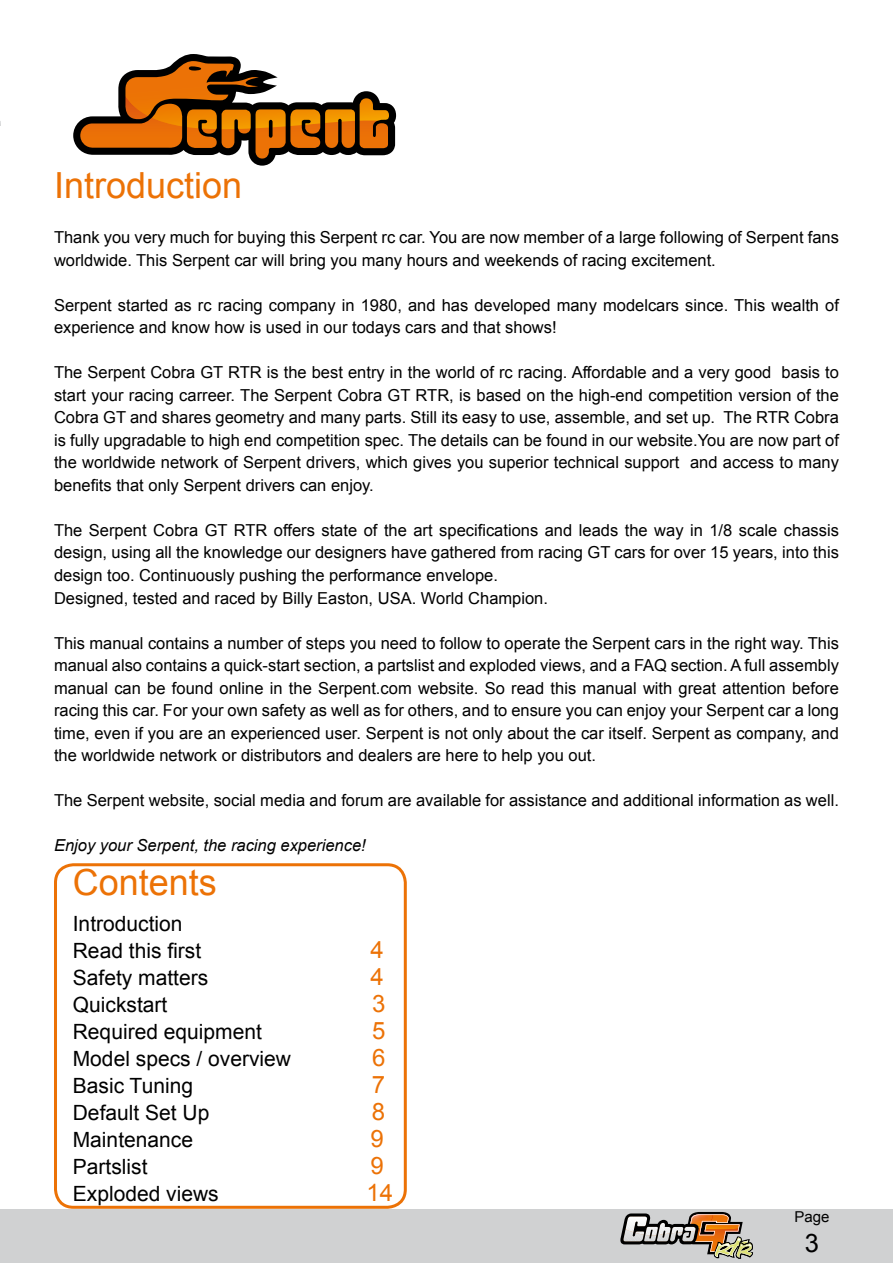
<style>
.page{position:relative;width:893px;height:1263px;background:#fff}
.page>*{position:absolute;margin:0;border:0;box-sizing:border-box;transform-origin:0 0}
.t1{font:36px "Arial";color:#ec7206}
.t2{font:25.5px "Arial";color:#000}
.t3{font:24px "Arial";color:#ec7206}
.t4{font:21px/27px "Arial";color:#000}
.t5{font:16.5px/22.5px "Arial";color:#000}
.t6{font:italic 16.5px "Arial";color:#000}
.t7{font:15px "Arial";color:#000}
</style>
<div class="page">
<div style="left:0;top:1209px;width:893px;height:54px;background:#d0d1d2"></div>
<svg style="left:620px;top:1212px;width:133px;height:47px"></svg>
<svg style="left:73px;top:54px;width:323px;height:112px"></svg>
<div style="left:54px;top:863px;width:353px;height:346px;border:3px solid #ec7206;border-radius:18px"></div>
<h1 class="t1" style="left:54px;top:162px;width:190px">Introduction</h1>
<p class="t5" style="left:54px;top:227px;width:786px">Thank you very much for buying this Serpent rc car. You are now member of a large following of Serpent fans worldwide. This Serpent car will bring you many hours and weekends of racing excitement.</p>
<p class="t5" style="left:54px;top:294px;width:786px">Serpent started as rc racing company in 1980, and has developed many modelcars since. This wealth of experience and know how is used in our todays cars and that shows!</p>
<p class="t5" style="left:54px;top:362px;width:786px;text-align:justify">The Serpent Cobra GT RTR is the best entry in the world of rc racing. Affordable and a very good basis to start your racing carreer. The Serpent Cobra GT RTR, is based on the high-end competition version of the Cobra GT and shares geometry and many parts. Still its easy to use, assemble, and set up. The RTR Cobra is fully upgradable to high end competition spec. The details can be found in our website.You are now part of the worldwide network of Serpent drivers, which gives you superior technical support and access to many benefits that only Serpent drivers can enjoy.</p>
<p class="t5" style="left:54px;top:519px;width:786px">The Serpent Cobra GT RTR offers state of the art specifications and leads the way in 1/8 scale chassis design, using all the knowledge our designers have gathered from racing GT cars for over 15 years, into this design too. Continuously pushing the performance envelope.<br>Designed, tested and raced by Billy Easton, USA. World Champion.</p>
<p class="t5" style="left:54px;top:632px;width:786px;text-align:justify">This manual contains a number of steps you need to follow to operate the Serpent cars in the right way. This manual also contains a quick-start section, a partslist and exploded views, and a FAQ section. A full assembly manual can be found online in the Serpent.com website. So read this manual with great attention before racing this car. For your own safety as well as for others, and to ensure you can enjoy your Serpent car a long time, even if you are an experienced user. Serpent is not only about the car itself. Serpent as company, and the worldwide network or distributors and dealers are here to help you out.</p>
<p class="t5" style="left:54px;top:789px;width:786px">The Serpent website, social media and forum are available for assistance and additional information as well.</p>
<p class="t6" style="left:54px;top:834px;width:313px">Enjoy your Serpent, the racing experience!</p>
<h1 class="t1" style="left:73px;top:859px;width:146px">Contents</h1>
<p class="t4" style="left:73px;top:910px;width:130px">Introduction<br>Read this first</p>
<h3 class="t3" style="left:370px;top:934px;width:15px">4</h3>
<p class="t4" style="left:73px;top:964px;width:137px">Safety matters</p>
<h3 class="t3" style="left:371px;top:961px;width:15px">4</h3>
<p class="t4" style="left:73px;top:991px;width:96px">Quickstart</p>
<h3 class="t3" style="left:372px;top:988px;width:15px">3</h3>
<p class="t4" style="left:73px;top:1018px;width:191px">Required equipment</p>
<h3 class="t3" style="left:372px;top:1015px;width:15px">5</h3>
<p class="t4" style="left:73px;top:1045px;width:220px">Model specs / overview</p>
<h3 class="t3" style="left:372px;top:1042px;width:15px">6</h3>
<p class="t4" style="left:73px;top:1072px;width:122px">Basic Tuning</p>
<h3 class="t3" style="left:372px;top:1069px;width:15px">7</h3>
<p class="t4" style="left:73px;top:1099px;width:138px">Default Set Up</p>
<h3 class="t3" style="left:372px;top:1096px;width:15px">8</h3>
<p class="t4" style="left:73px;top:1126px;width:122px">Maintenance</p>
<h3 class="t3" style="left:371px;top:1123px;width:15px">9</h3>
<p class="t4" style="left:73px;top:1153px;width:76px">Partslist</p>
<h3 class="t3" style="left:371px;top:1150px;width:15px">9</h3>
<p class="t4" style="left:73px;top:1180px;width:147px">Exploded views</p>
<h3 class="t3" style="left:366px;top:1177px;width:28px">14</h3>
<p class="t7" style="left:794px;top:1207px;width:37px">Page</p>
<h2 class="t2" style="left:805px;top:1227px;width:16px">3</h2>
</div>
